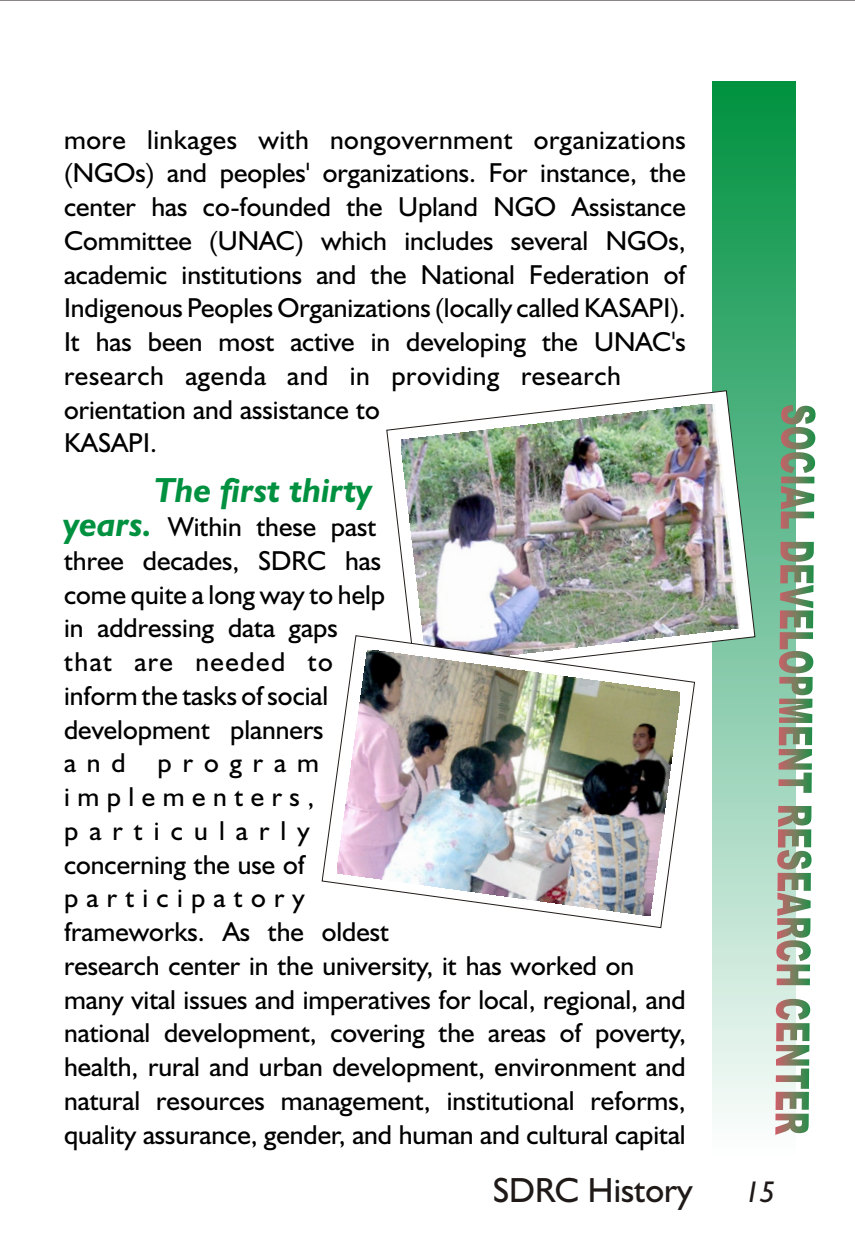
<style>
.page{position:relative;width:855px;height:1260px;background:#fff}
.page>*{position:absolute;margin:0;border:0;box-sizing:border-box;transform-origin:0 0}
.t1{font:italic 700 35px "Humanst 521 BT";color:#009140}
.t2{font:35px "Humanst 521 BT";color:#1f1a17}
.t3{font:italic 30px "Humanst 521 BT";color:#1f1a17}
.t4{font:27.5px/33.8px "Humanst 521 BT";color:#000}
</style>
<div class="page">
<div style="left:713px;top:82px;width:82px;height:1073px;background:linear-gradient(to bottom,#009041,#fbfdff)"></div>
<svg style="left:775px;top:402px;width:41px;height:733px"></svg>
<svg style="left:386px;top:390px;width:370px;height:287px"></svg>
<img style="left:401px;top:404px;width:339px;height:260px">
<svg style="left:322px;top:635px;width:373px;height:293px"></svg>
<img style="left:337px;top:650px;width:343px;height:266px">
<p class="t4" style="left:64px;top:125px;width:623px">more linkages with nongovernment organizations (NGOs) and peoples' organizations. For instance, the center has co-founded the Upland NGO Assistance Committee (UNAC) which includes several NGOs, academic institutions and the National Federation of Indigenous Peoples Organizations (locally called KASAPI).<br>It has been most active in developing the UNAC's research agenda and in providing research orientation and assistance to<br>KASAPI.</p>
<p class="t1" style="left:154px;top:476px;width:220px">The first thirty</p>
<p class="t4" style="left:64px;top:512px;width:623px;text-indent:104px">Within these past<br>three decades, SDRC has<br>come quite a long way to help<br>in addressing data gaps<br>that are needed to<br>inform the tasks of social<br>development planners<br>and program<br>implementers,<br>particularly<br>concerning the use of<br>participatory<br>frameworks. As the oldest<br>research center in the university, it has worked on many vital issues and imperatives for local, regional, and national development, covering the areas of poverty, health, rural and urban development, environment and natural resources management, institutional reforms, quality assurance, gender, and human and cultural capital</p>
<p class="t1" style="left:64px;top:510px;width:90px">years.</p>
<p class="t2" style="left:493px;top:1175px;width:201px">SDRC History</p>
<p class="t3" style="left:745px;top:1179px;width:32px">15</p>
</div>
